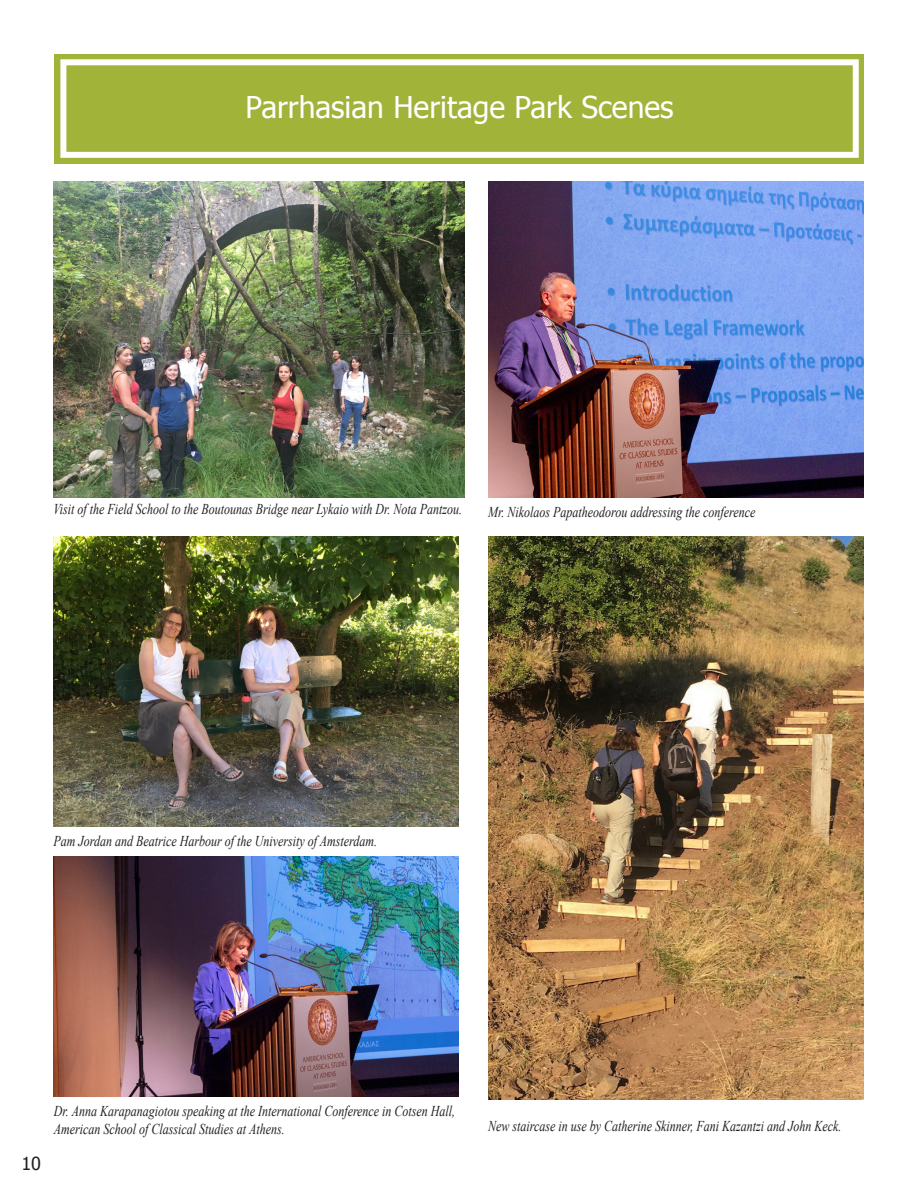
<style>
.page{position:relative;width:918px;height:1188px;background:#fff}
.page>*{position:absolute;margin:0;border:0;box-sizing:border-box;transform-origin:0 0}
._0_Eng_4{font:30px "Tahoma";color:#fff}
.t1{font:18px "Tahoma";color:#231f20}
._0_Eng_4-2{font:italic 15px/18px "Times New Roman";color:#231f20;scale:.8 1}
</style>
<div class="page">
<div style="left:54px;top:54px;width:810px;height:109px;background:#a2b33a"></div>
<div style="left:60px;top:59px;width:799px;height:99px;border:6px solid #fff"></div>
<img style="left:54px;top:182px;width:410px;height:316px">
<img style="left:54px;top:537px;width:405px;height:289px">
<img style="left:488px;top:537px;width:376px;height:563px">
<img style="left:54px;top:857px;width:405px;height:239px">
<img style="left:488px;top:182px;width:376px;height:316px">
<p class="_0_Eng_4" style="left:246px;top:87px;width:430px">Parrhasian Heritage Park Scenes</p>
<p class="_0_Eng_4-2" style="left:54px;top:500px;width:512px">Visit of the Field School to the Boutounas Bridge near Lykaio with Dr. Nota Pantzou.</p>
<p class="_0_Eng_4-2" style="left:488px;top:503px;width:336px">Mr. Nikolaos Papatheodorou addressing the conference</p>
<p class="_0_Eng_4-2" style="left:54px;top:831px;width:406px">Pam Jordan and Beatrice Harbour of the University of Amsterdam.</p>
<p class="t1" style="left:21px;top:1151px;width:21px">10</p>
<p class="_0_Eng_4-2" style="left:54px;top:1102px;width:503px">Dr. Anna Karapanagiotou speaking at the International Conference in Cotsen Hall,<br>American School of Classical Studies at Athens.</p>
<p class="_0_Eng_4-2" style="left:488px;top:1117px;width:443px">New staircase in use by Catherine Skinner, Fani Kazantzi and John Keck.</p>
</div>
